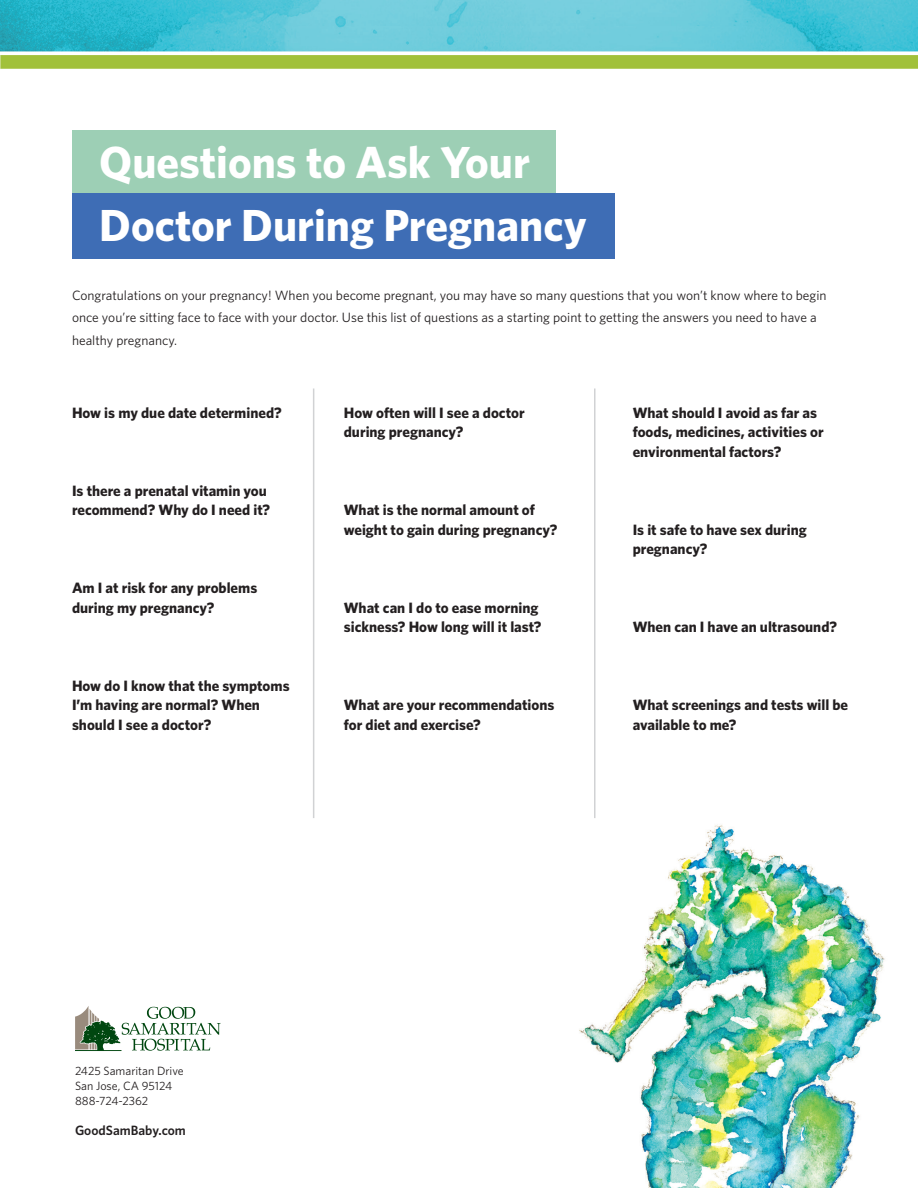
<style>
.page{position:relative;width:918px;height:1188px;background:#fff}
.page>*{position:absolute;margin:0;border:0;box-sizing:border-box;transform-origin:0 0}
.t1{font:700 45px "Whitney";color:#fff}
.t2{font:700 15px/19.5px "Whitney";color:#231f20}
.t3{font:13.5px/22.5px "Whitney";color:#231f20}
.t4{font:600 13.5px "Whitney";color:#231f20}
.t5{font:12px "Whitney";color:#231f20}
</style>
<div class="page">
<img style="left:0;top:0;width:918px;height:1188px">
<div style="left:72px;top:130px;width:483px;height:64px;background:#9dcfb5"></div>
<div style="left:72px;top:194px;width:543px;height:65px;background:#3e6db5"></div>
<svg style="left:75px;top:1006px;width:146px;height:45px"></svg>
<hr style="left:313px;top:388px;width:1px;height:430px;background:#d1d2d4">
<hr style="left:594px;top:388px;width:2px;height:430px;background:#d1d2d4">
<p class="t1" style="left:99px;top:133px;width:432px">Questions to Ask Your</p>
<p class="t1" style="left:99px;top:196px;width:489px">Doctor During Pregnancy</p>
<p class="t3" style="left:72px;top:284px;width:756px">Congratulations on your pregnancy! When you become pregnant, you may have so many questions that you won’t know where to begin once you’re sitting face to face with your doctor. Use this list of questions as a starting point to getting the answers you need to have a healthy pregnancy.</p>
<p class="t2" style="left:72px;top:402px;width:211px">How is my due date determined?</p>
<p class="t2" style="left:72px;top:480px;width:200px">Is there a prenatal vitamin you recommend? Why do I need it?</p>
<p class="t2" style="left:72px;top:578px;width:187px">Am I at risk for any problems during my pregnancy?</p>
<p class="t2" style="left:72px;top:675px;width:219px">How do I know that the symptoms<br>I’m having are normal? When should I see a doctor?</p>
<p class="t2" style="left:344px;top:402px;width:182px">How often will I see a doctor during pregnancy?</p>
<p class="t2" style="left:344px;top:500px;width:215px">What is the normal amount of weight to gain during pregnancy?</p>
<p class="t2" style="left:344px;top:597px;width:199px">What can I do to ease morning sickness? How long will it last?</p>
<p class="t2" style="left:344px;top:695px;width:212px">What are your recommendations for diet and exercise?</p>
<p class="t2" style="left:633px;top:402px;width:193px">What should I avoid as far as foods, medicines, activities or environmental factors?</p>
<p class="t2" style="left:633px;top:519px;width:176px">Is it safe to have sex during pregnancy?</p>
<p class="t2" style="left:633px;top:617px;width:206px">When can I have an ultrasound?</p>
<p class="t2" style="left:633px;top:695px;width:217px">What screenings and tests will be available to me?</p>
<p class="t5" style="left:75px;top:1063px;width:110px">2425 Samaritan Drive</p>
<p class="t5" style="left:75px;top:1078px;width:99px">San Jose, CA 95124</p>
<p class="t5" style="left:75px;top:1093px;width:75px">888-724-2362</p>
<p class="t4" style="left:75px;top:1121px;width:112px">GoodSamBaby.com</p>
</div>
